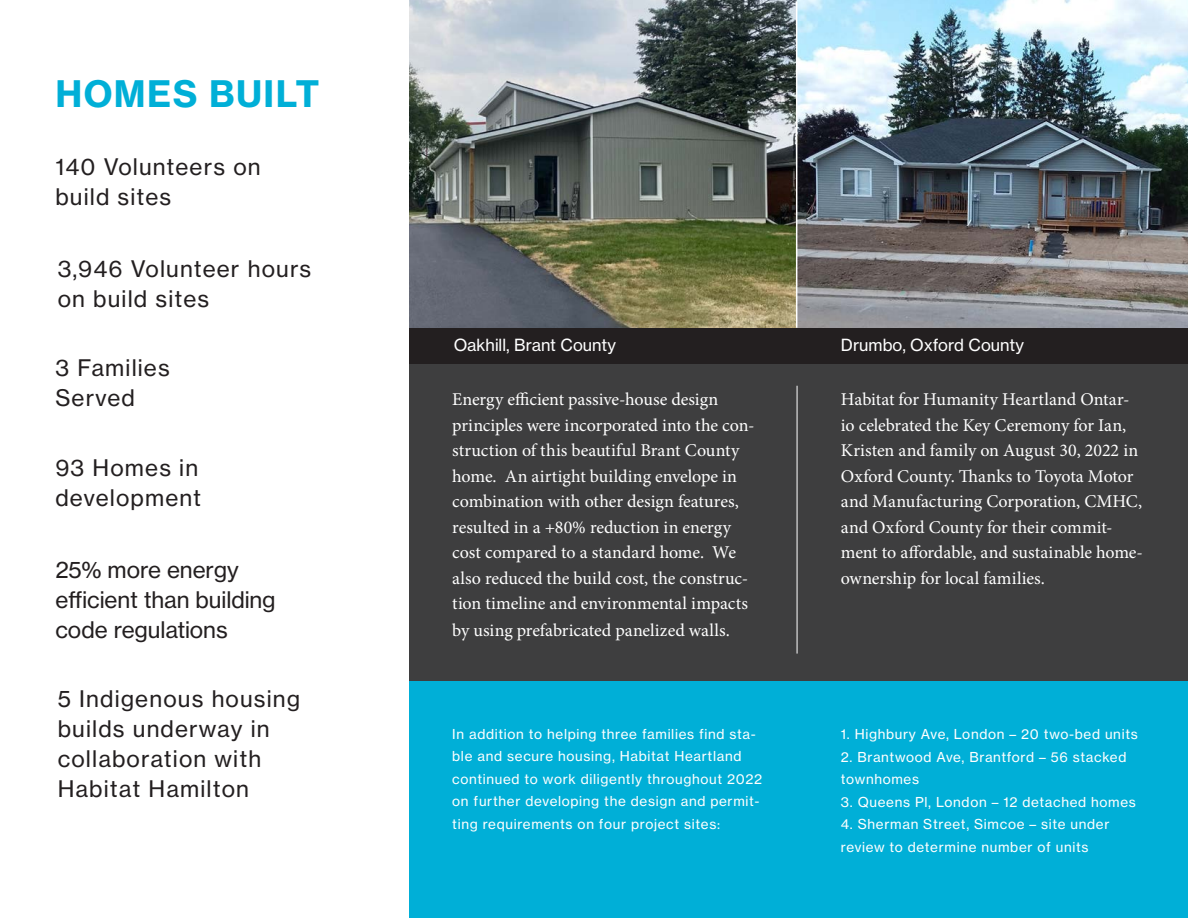
<style>
.page{position:relative;width:1188px;height:918px;background:#fff}
.page>*{position:absolute;margin:0;border:0;box-sizing:border-box;transform-origin:0 0}
.t1{font:36px "N Haas Grotesk TX Pro 75 Bd";letter-spacing:.04em;color:#00afd7}
.t2{font:22.5px/30px "N Haas Grotesk TX Pro 55 Rg";letter-spacing:.05em;color:#231f20}
.t3{font:22.5px/30px "N Haas Grotesk TX Pro 55 Rg";letter-spacing:-.005em;color:#231f20}
.t4{font:18px/25.7px "Minion Pro";letter-spacing:-.005em;color:#fff}
.t5{font:16.5px "N Haas Grotesk TX Pro 55 Rg";color:#fff}
.t6{font:13.5px/22.5px "N Haas Grotesk TX Pro 55 Rg";letter-spacing:.05em;color:#fff}
</style>
<div class="page">
<div style="left:409px;top:253px;width:779px;height:428px;background:#3e3e3f"></div>
<img style="left:409px;top:0;width:388px;height:328px">
<img style="left:797px;top:0;width:391px;height:328px">
<div style="left:409px;top:681px;width:779px;height:237px;background:#00afd7"></div>
<hr style="left:797px;top:386px;width:1px;height:268px;background:#fff">
<div style="left:409px;top:328px;width:389px;height:36px;background:#231f20"></div>
<div style="left:798px;top:328px;width:390px;height:36px;background:#231f20"></div>
<hr style="left:796px;top:1px;width:1px;height:327px;background:#fff">
<p class="t1" style="left:55px;top:71px;width:266px">HOMES BUILT</p>
<p class="t2" style="left:55px;top:152px;width:207px">140 Volunteers on build sites</p>
<p class="t2" style="left:58px;top:253px;width:255px">3,946 Volunteer hours on build sites</p>
<p class="t2" style="left:55px;top:352px;width:116px">3 Families<br>Served</p>
<p class="t2" style="left:55px;top:452px;width:147px">93 Homes in development</p>
<p class="t3" style="left:55px;top:555px;width:222px">25% more energy efficient than building</p>
<p class="t3" style="left:55px;top:615px;width:174px">code regulations</p>
<p class="t2" style="left:58px;top:684px;width:244px">5 Indigenous housing builds underway in collaboration with<br>Habitat Hamilton</p>
<p class="t5" style="left:454px;top:335px;width:164px">Oakhill, Brant County</p>
<p class="t5" style="left:841px;top:335px;width:185px">Drumbo, Oxford County</p>
<p class="t4" style="left:452px;top:387px;width:304px">Energy efficient passive-house design principles were incorporated into the con&shy;struction of this beautiful Brant County home. An airtight building envelope in combination with other design features, resulted in a +80% reduction in energy cost compared to a standard home. We also reduced the build cost, the construc&shy;tion timeline and environmental impacts by using prefabricated panelized walls.</p>
<p class="t4" style="left:841px;top:387px;width:304px">Habitat for Humanity Heartland Ontar&shy;io celebrated the Key Ceremony for Ian, Kristen and family on August 30, 2022 in Oxford County. Thanks to Toyota Motor and Manufacturing Corporation, CMHC, and Oxford County for their commit&shy;ment to affordable, and sustainable home&shy;ownership for local families.</p>
<p class="t6" style="left:452px;top:723px;width:312px">In addition to helping three families find sta&shy;ble and secure housing, Habitat Heartland continued to work diligently throughout 2022 on further developing the design and permit&shy;ting requirements on four project sites:</p>
<p class="t6" style="left:841px;top:723px;width:298px">1. Highbury Ave, London – 20 two-bed units</p>
<p class="t6" style="left:841px;top:746px;width:287px">2. Brantwood Ave, Brantford – 56 stacked townhomes</p>
<p class="t6" style="left:841px;top:791px;width:297px">3. Queens Pl, London – 12 detached homes</p>
<p class="t6" style="left:841px;top:813px;width:270px">4. Sherman Street, Simcoe – site under review to determine number of units</p>
</div>
